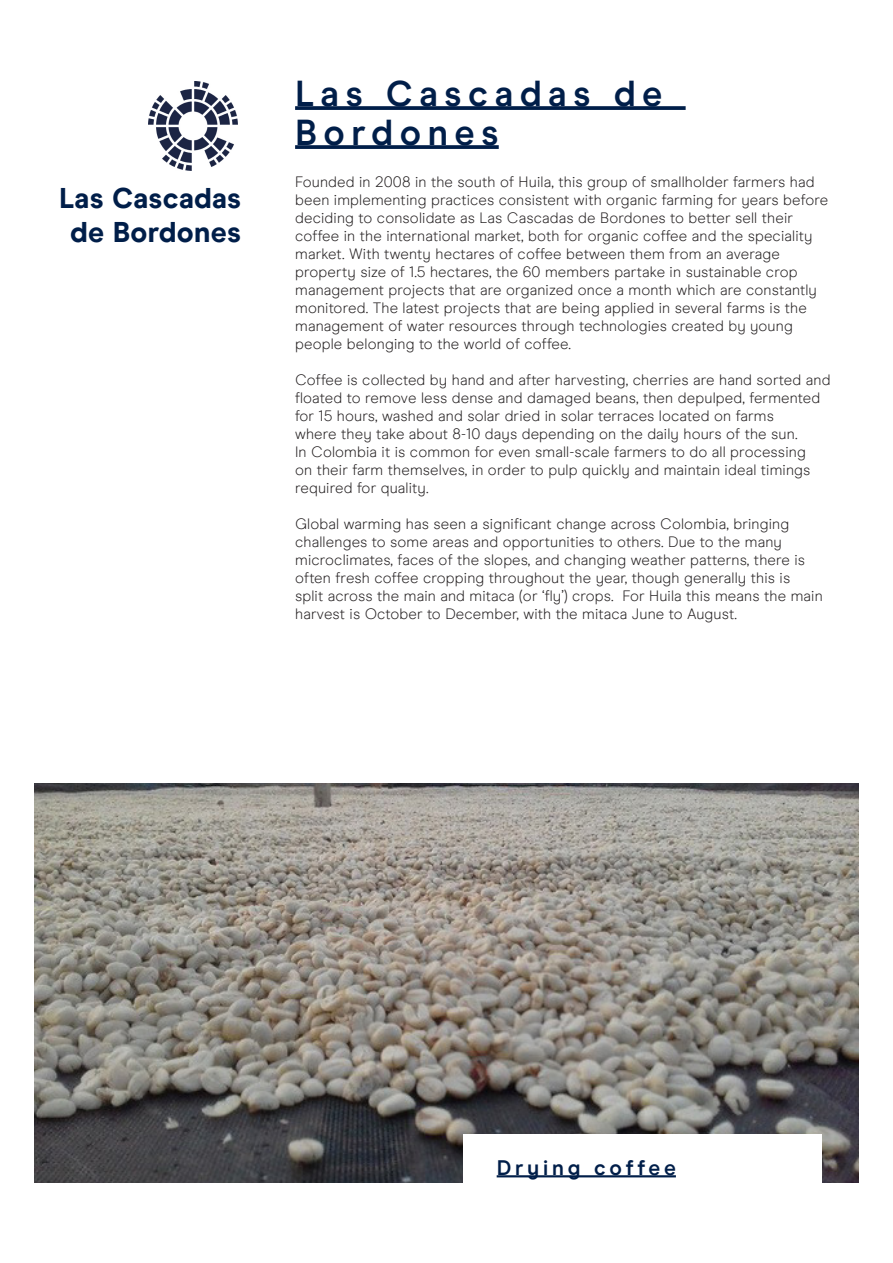
<style>
.page{position:relative;width:893px;height:1263px;background:#fff}
.page>*{position:absolute;margin:0;border:0;box-sizing:border-box;transform-origin:0 0}
.t1{font:700 36px/39px "Modern Era";letter-spacing:.18em;color:#001e49}
.t2{font:800 28.5px/34.2px "Modern Era";letter-spacing:.01em;color:#001e49;text-align:center}
.t3{font:700 21px "Modern Era";letter-spacing:.18em;color:#001e49}
.t4{font:300 15px/18px "Modern Era";letter-spacing:.01em;color:#231f20}
</style>
<div class="page">
<img style="left:34px;top:783px;width:825px;height:399px">
<div style="left:463px;top:1134px;width:359px;height:93px;background:#fff"></div>
<svg style="left:295px;top:106px;width:391px;height:4px;background:#102c54"></svg>
<svg style="left:295px;top:145px;width:204px;height:4px"></svg>
<hr style="left:497px;top:1175px;width:179px;height:2px;background:#001e49">
<img style="left:148px;top:81px;width:90px;height:89px">
<p class="t2" style="left:59px;top:181px;width:183px">Las Cascadas de Bordones</p>
<p class="t1" style="left:295px;top:74px;width:369px">Las Cascadas de<br>Bordones</p>
<p class="t4" style="left:295px;top:173px;width:535px">Founded in 2008 in the south of Huila, this group of smallholder farmers had been implementing practices consistent with organic farming for years before deciding to consolidate as Las Cascadas de Bordones to better sell their coffee in the international market, both for organic coffee and the speciality market. With twenty hectares of coffee between them from an average property size of 1.5 hectares, the 60 members partake in sustainable crop management projects that are organized once a month which are constantly monitored. The latest projects that are being applied in several farms is the management of water resources through technologies created by young people belonging to the world of coffee.</p>
<p class="t4" style="left:295px;top:371px;width:537px">Coffee is collected by hand and after harvesting, cherries are hand sorted and floated to remove less dense and damaged beans, then depulped, fermented for 15 hours, washed and solar dried in solar terraces located on farms<br>where they take about 8-10 days depending on the daily hours of the sun.<br>In Colombia it is common for even small-scale farmers to do all processing<br>on their farm themselves, in order to pulp quickly and maintain ideal timings required for quality.</p>
<p class="t4" style="left:295px;top:515px;width:529px">Global warming has seen a significant change across Colombia, bringing challenges to some areas and opportunities to others. Due to the many microclimates, faces of the slopes, and changing weather patterns, there is often fresh coffee cropping throughout the year, though generally this is<br>split across the main and mitaca (or ‘fly’) crops. For Huila this means the main harvest is October to December, with the mitaca June to August.</p>
<p class="t3" style="left:497px;top:1155px;width:181px">Drying coffee</p>
</div>
